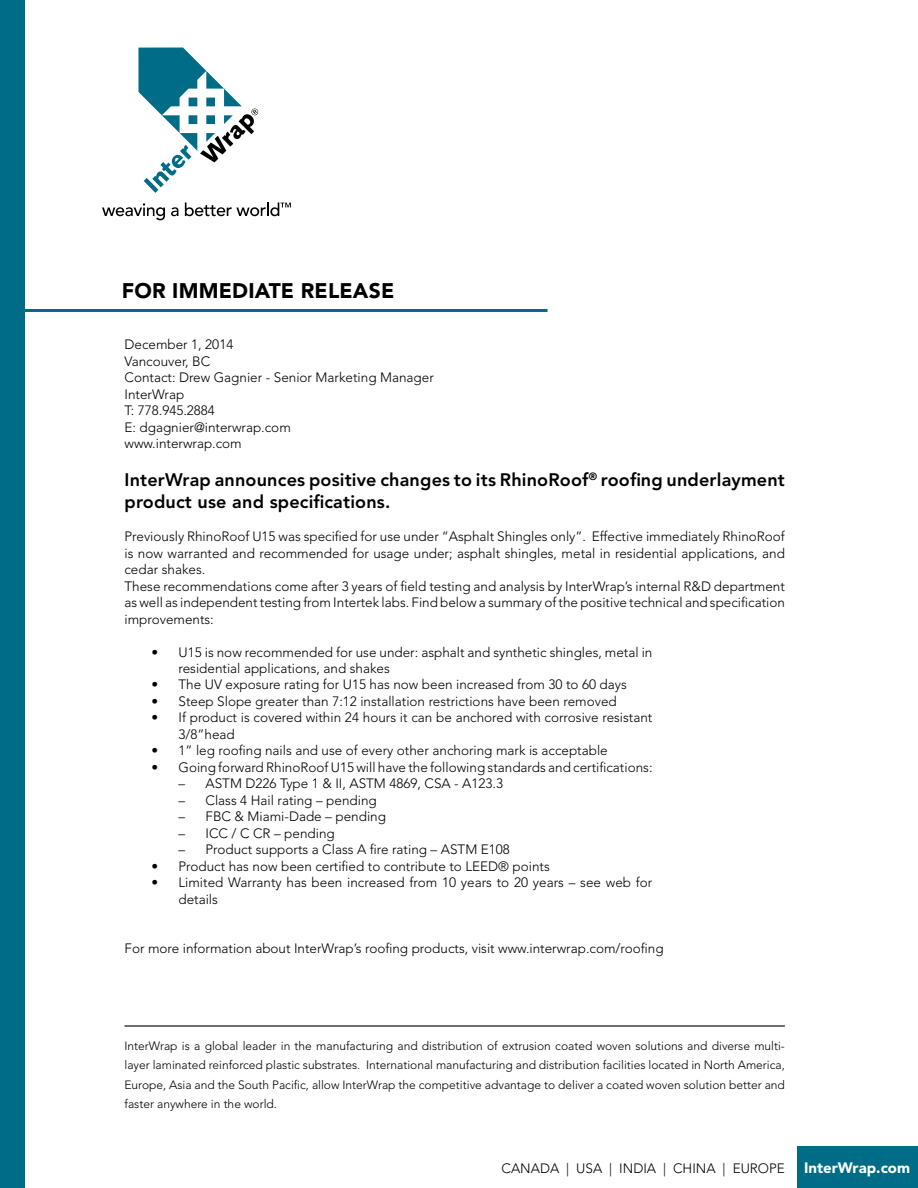
<style>
.page{position:relative;width:918px;height:1188px;background:#fff}
.page>*{position:absolute;margin:0;border:0;box-sizing:border-box;transform-origin:0 0}
.t1{font:900 21px "Avenir LT Std";letter-spacing:.01em;color:#000}
.t2{font:800 18px/21.6px "Avenir LT Std";letter-spacing:.01em;color:#000}
.t3{font:900 15px "Avenir LT Std";color:#fff}
.t4{font:300 13.5px/16.5px "Avenir LT Std";color:#000}
.t5{font:300 12px/19.5px "Avenir LT Std";color:#000;text-align:justify}
</style>
<div class="page">
<div style="left:0;top:0;width:25px;height:1188px;background:#006c85"></div>
<svg style="left:102px;top:203px;width:63px;height:17px"></svg>
<svg style="left:171px;top:207px;width:8px;height:9px"></svg>
<svg style="left:185px;top:202px;width:106px;height:14px"></svg>
<svg style="left:138px;top:48px;width:120px;height:145px"></svg>
<div style="left:798px;top:1146px;width:120px;height:42px;background:#006c85"></div>
<hr style="left:18px;top:309px;width:530px;height:3px;background:#006c85">
<hr style="left:125px;top:1025px;width:660px;height:2px;background:#000">
<h1 class="t1" style="left:122px;top:278px;width:274px">FOR IMMEDIATE RELEASE</h1>
<p class="t4" style="left:124px;top:336px;width:311px">December 1, 2014<br>Vancouver, BC<br>Contact: Drew Gagnier - Senior Marketing Manager<br>InterWrap<br>T: 778.945.2884<br>E: dgagnier@interwrap.com<br>www.interwrap.com</p>
<h2 class="t2" style="left:124px;top:469px;width:662px">InterWrap announces positive changes to its RhinoRoof<sup>®</sup> roofing underlayment product use and specifications.</h2>
<p class="t4" style="left:124px;top:528px;width:662px">Previously RhinoRoof U15 was specified for use under “Asphalt Shingles only”. Effective immediately RhinoRoof is now warranted and recommended for usage under; asphalt shingles, metal in residential applications, and cedar shakes.<br>These recommendations come after 3 years of field testing and analysis by InterWrap’s internal R&amp;D department as well as independent testing from Intertek labs. Find below a summary of the positive technical and specification improvements:</p>
<p class="t4" style="left:178px;top:644px;width:476px;text-indent:-27px">• U15 is now recommended for use under: asphalt and synthetic shingles, metal in residential applications, and shakes</p>
<p class="t4" style="left:152px;top:677px;width:477px">• The UV exposure rating for U15 has now been increased from 30 to 60 days</p>
<p class="t4" style="left:152px;top:693px;width:467px">• Steep Slope greater than 7:12 installation restrictions have been removed</p>
<p class="t4" style="left:178px;top:710px;width:475px;text-indent:-27px">• If product is covered within 24 hours it can be anchored with corrosive resistant<br>3/8”head</p>
<p class="t4" style="left:152px;top:743px;width:458px">• 1” leg roofing nails and use of every other anchoring mark is acceptable</p>
<p class="t4" style="left:152px;top:759px;width:503px">• Going forward RhinoRoof U15 will have the following standards and certifications:</p>
<p class="t4" style="left:178px;top:776px;width:326px">– ASTM D226 Type 1 &amp; II, ASTM 4869, CSA - A123.3</p>
<p class="t4" style="left:178px;top:792px;width:200px">– Class 4 Hail rating – pending</p>
<p class="t4" style="left:178px;top:809px;width:209px">– FBC &amp; Miami-Dade – pending</p>
<p class="t4" style="left:178px;top:825px;width:158px">– ICC / C CR – pending</p>
<p class="t4" style="left:178px;top:842px;width:333px">– Product supports a Class A fire rating – ASTM E108</p>
<p class="t4" style="left:152px;top:858px;width:400px">• Product has now been certified to contribute to LEED® points</p>
<p class="t4" style="left:178px;top:875px;width:475px;text-indent:-27px">• Limited Warranty has been increased from 10 years to 20 years – see web for details</p>
<p class="t4" style="left:124px;top:941px;width:541px">For more information about InterWrap’s roofing products, visit www.interwrap.com/roofing</p>
<p class="t5" style="left:124px;top:1036px;width:662px">InterWrap is a global leader in the manufacturing and distribution of extrusion coated woven solutions and diverse multi&shy;layer laminated reinforced plastic substrates. International manufacturing and distribution facilities located in North America, Europe, Asia and the South Pacific, allow InterWrap the competitive advantage to deliver a coated woven solution better and faster anywhere in the world.</p>
<p class="t4" style="left:502px;top:1160px;width:285px">CANADA | USA | INDIA | CHINA | EUROPE</p>
<p class="t3" style="left:804px;top:1159px;width:108px">InterWrap.com</p>
</div>
